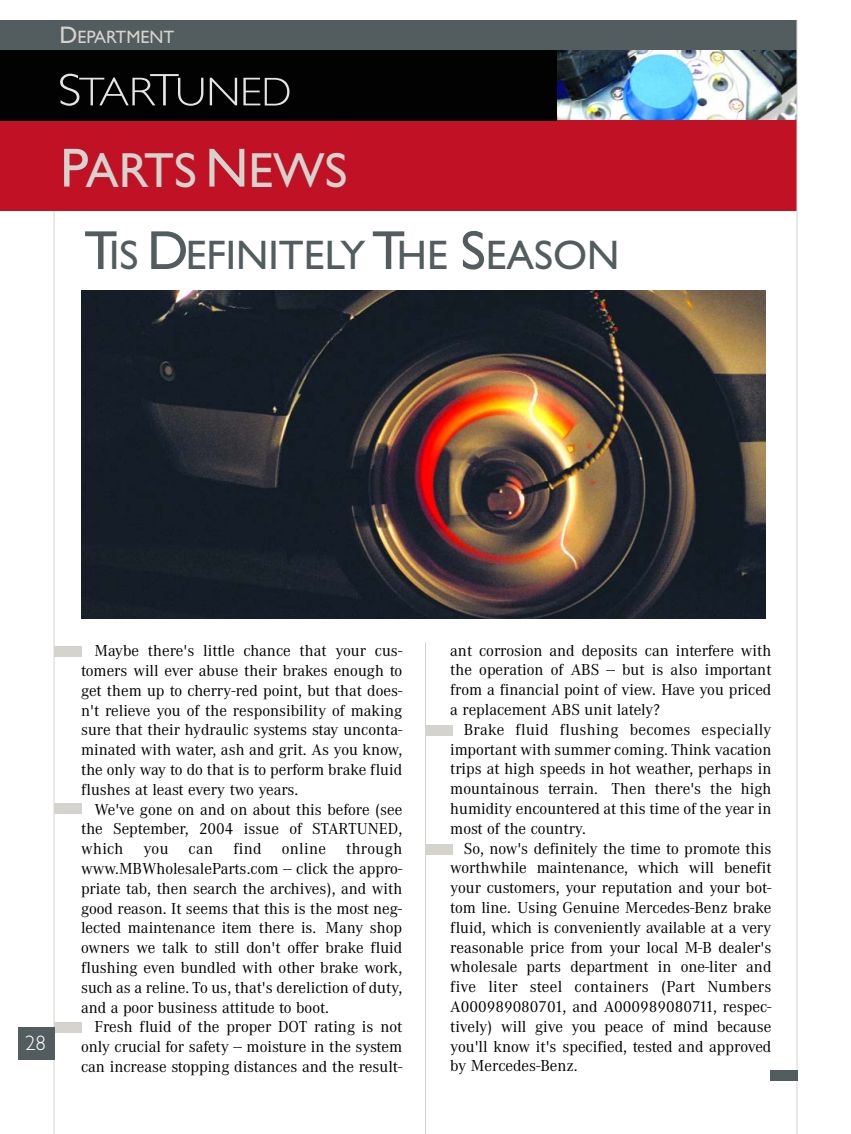
<style>
.page{position:relative;width:851px;height:1134px;background:#fff}
.page>*{position:absolute;margin:0;border:0;box-sizing:border-box;transform-origin:0 0}
.t1{font:49.5px "Gill Sans";color:#d4d3ce}
.t2{font:41.4px "Gill Sans";color:#535c5e}
.t3{font:300 21px "Gill Sans";color:#fff}
.t4{font:18px "Gill Sans";color:#d4d3ce}
.t5{font:16.5px/19.8px "Corporate A";color:#000;text-align:justify}
.s1{font-size:24px}
.s2{font-size:55.35px}
.s3{font-size:55.2px}
</style>
<div class="page">
<hr style="left:54px;top:54px;width:1px;height:1080px;background:#d4d3ce">
<div style="left:0;top:20px;width:796px;height:35px;background:#535c5e"></div>
<img style="left:556px;top:50px;width:240px;height:71px">
<div style="left:0;top:121px;width:796px;height:90px;background:#c11225"></div>
<div style="left:0;top:50px;width:556px;height:71px;background:#020202"></div>
<svg style="left:60px;top:74px;width:143px;height:32px"></svg>
<svg style="left:210px;top:78px;width:27px;height:27px"></svg>
<svg style="left:243px;top:78px;width:46px;height:28px"></svg>
<hr style="left:796px;top:20px;width:1px;height:1114px;background:#d4d3ce">
<hr style="left:425px;top:642px;width:1px;height:492px;background:#d4d3ce">
<div style="left:54px;top:646px;width:28px;height:11px;background:#d4d3ce"></div>
<div style="left:54px;top:804px;width:28px;height:10px;background:#d4d3ce"></div>
<div style="left:54px;top:1022px;width:28px;height:11px;background:#d4d3ce"></div>
<div style="left:425px;top:844px;width:28px;height:11px;background:#d4d3ce"></div>
<div style="left:425px;top:725px;width:28px;height:11px;background:#d4d3ce"></div>
<div style="left:18px;top:1028px;width:36px;height:32px;background:#535c5e"></div>
<img style="left:81px;top:290px;width:684px;height:329px">
<div style="left:770px;top:1070px;width:27px;height:11px;background:#535c5e"></div>
<p class="t4" style="left:59px;top:31px;width:116px"><span class="s1">D</span>EPARTMENT</p>
<h1 class="t1" style="left:60px;top:153px;width:289px"><span class="s2">P</span>ARTS <span class="s2">N</span>EWS</h1>
<h2 class="t2" style="left:84px;top:241px;width:537px"><span class="s3">T</span>IS <span class="s3">D</span>EFINITELY <span class="s3">T</span>HE <span class="s3">S</span>EASON</h2>
<p class="t3" style="left:25px;top:1035px;width:22px">28</p>
<p class="t5" style="left:81px;top:643px;width:323px;text-indent:14px">Maybe there's little chance that your cus&shy;tomers will ever abuse their brakes enough to get them up to cherry-red point, but that does&shy;n't relieve you of the responsibility of making sure that their hydraulic systems stay unconta&shy;minated with water, ash and grit. As you know, the only way to do that is to perform brake fluid flushes at least every two years.</p>
<p class="t5" style="left:81px;top:801px;width:323px;text-indent:14px">We've gone on and on about this before (see the September, 2004 issue of STARTUNED, which you can find online through www.MBWholesaleParts.com -- click the appro&shy;priate tab, then search the archives), and with good reason. It seems that this is the most neg&shy;lected maintenance item there is. Many shop owners we talk to still don't offer brake fluid flushing even bundled with other brake work, such as a reline. To us, that's dereliction of duty, and a poor business attitude to boot.</p>
<p class="t5" style="left:81px;top:1019px;width:323px;text-indent:14px">Fresh fluid of the proper DOT rating is not only crucial for safety -- moisture in the system can increase stopping distances and the result-</p>
<p class="t5" style="left:450px;top:642px;width:323px">ant corrosion and deposits can interfere with the operation of ABS -- but is also important from a financial point of view. Have you priced a replacement ABS unit lately?</p>
<p class="t5" style="left:450px;top:721px;width:323px;text-indent:14px">Brake fluid flushing becomes especially important with summer coming. Think vacation trips at high speeds in hot weather, perhaps in mountainous terrain. Then there's the high humidity encountered at this time of the year in most of the country.</p>
<p class="t5" style="left:450px;top:840px;width:323px;text-indent:14px">So, now's definitely the time to promote this worthwhile maintenance, which will benefit your customers, your reputation and your bot&shy;tom line. Using Genuine Mercedes-Benz brake fluid, which is conveniently available at a very reasonable price from your local M-B dealer's wholesale parts department in one-liter and five liter steel containers (Part Numbers A000989080701, and A000989080711, respec&shy;tively) will give you peace of mind because you'll know it's specified, tested and approved by Mercedes-Benz.</p>
</div>
